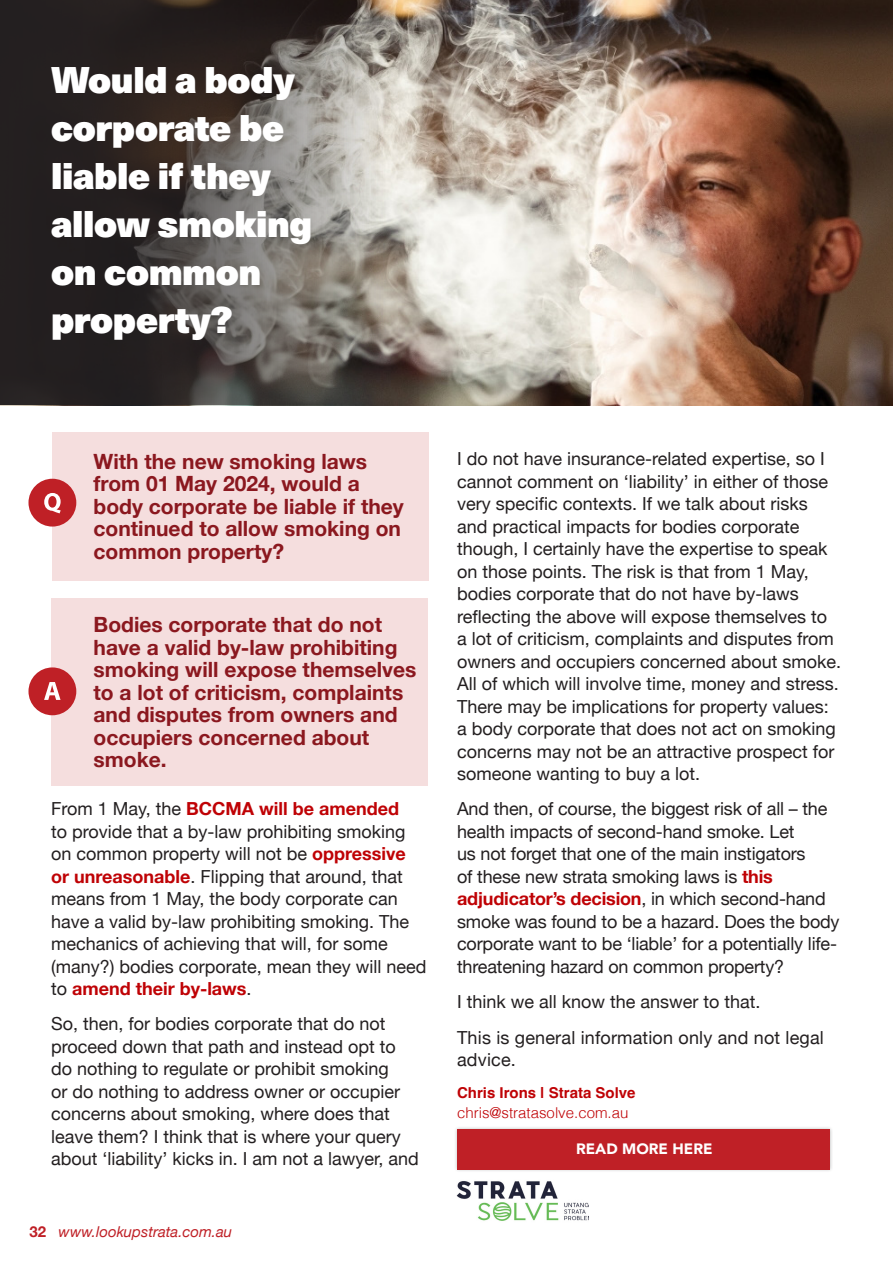
<style>
.page{position:relative;width:893px;height:1263px;background:#fff}
.page>*{position:absolute;margin:0;border:0;box-sizing:border-box;transform-origin:0 0}
.Frame_Headings{font:36.45px/48px "Neue Haas Unica W1 G X Black";letter-spacing:-.01em;color:#fff}
.Headinngs{font:700 21px/22.5px "Helvetica Neue";color:#8b181f}
.Body_Text{font:18px/22.5px "Helvetica Neue";color:#231f20}
.Body_Text-2{font:italic 15px "Helvetica Neue";color:#bf2026}
.new_email{font:300 15px "Helvetica";color:#bf0205}
.New_Signature{font:700 15px "Helvetica";color:#bf0205}
.t1{font:900 15px "Avenir";color:#fff}
.s1{font-weight:700;color:#bf0205}
.s2{font-weight:700;font-style:normal}
</style>
<div class="page">
<div style="left:51px;top:598px;width:377px;height:187px;background:#f5dede"></div>
<div style="left:28px;top:667px;width:48px;height:48px;background:#bf2026;border-radius:50%"></div>
<svg style="left:44px;top:682px;width:17px;height:18px"></svg>
<div style="left:52px;top:432px;width:376px;height:148px;background:#f5dede"></div>
<div style="left:28px;top:479px;width:48px;height:48px;background:#bf2026;border-radius:50%"></div>
<svg style="left:44px;top:493px;width:17px;height:20px"></svg>
<img style="left:418px;top:0;width:475px;height:405px">
<svg style="left:0;top:0;width:418px;height:405px;background:#554f4c"></svg>
<div style="left:454px;top:1126px;width:379px;height:47px;background:#231f20;opacity:.3"></div>
<div style="left:457px;top:1129px;width:372px;height:40px;background:#bf2026"></div>
<img style="left:456px;top:1181px;width:132px;height:40px">
<p class="Frame_Headings" style="left:51px;top:54px;width:263px">Would a body corporate be liable if they allow smoking on common property?</p>
<p class="Headinngs" style="left:94px;top:450px;width:312px">With the new smoking laws from 01 May 2024, would a body corporate be liable if they continued to allow smoking on common property?</p>
<p class="Headinngs" style="left:94px;top:614px;width:325px">Bodies corporate that do not have a valid by-law prohibiting smoking will expose themselves to a lot of criticism, complaints and disputes from owners and occupiers concerned about smoke.</p>
<p class="Body_Text" style="left:51px;top:798px;width:377px">From 1 May, the <span class="s1">BCCMA will be amended<br></span>to provide that a by-law prohibiting smoking on common property will not be <span class="s1">oppressive or unreasonable</span>. Flipping that around, that means from 1 May, the body corporate can have a valid by-law prohibiting smoking. The mechanics of achieving that will, for some (many?) bodies corporate, mean they will need to <span class="s1">amend their by-laws</span>.</p>
<p class="Body_Text" style="left:51px;top:1014px;width:369px">So, then, for bodies corporate that do not proceed down that path and instead opt to do nothing to regulate or prohibit smoking<br>or do nothing to address owner or occupier concerns about smoking, where does that leave them? I think that is where your query about ‘liability’ kicks in. I am not a lawyer, and</p>
<p class="Body_Text-2" style="left:29px;top:1221px;width:204px"><span class="s2">32</span> www.lookupstrata.com.au</p>
<p class="Body_Text" style="left:457px;top:449px;width:386px">I do not have insurance-related expertise, so I cannot comment on ‘liability’ in either of those very specific contexts. If we talk about risks and practical impacts for bodies corporate though, I certainly have the expertise to speak on those points. The risk is that from 1 May, bodies corporate that do not have by-laws reflecting the above will expose themselves to a lot of criticism, complaints and disputes from owners and occupiers concerned about smoke.<br>All of which will involve time, money and stress.<br>There may be implications for property values: a body corporate that does not act on smoking concerns may not be an attractive prospect for someone wanting to buy a lot.</p>
<p class="Body_Text" style="left:457px;top:799px;width:384px">And then, of course, the biggest risk of all – the health impacts of second-hand smoke. Let<br>us not forget that one of the main instigators<br>of these new strata smoking laws is <span class="s1">this adjudicator’s decision</span>, in which second-hand smoke was found to be a hazard. Does the body corporate want to be ‘liable’ for a potentially life&shy;threatening hazard on common property?</p>
<p class="Body_Text" style="left:457px;top:992px;width:305px">I think we all know the answer to that.</p>
<p class="Body_Text" style="left:457px;top:1027px;width:368px">This is general information only and not legal advice.</p>
<p class="New_Signature" style="left:457px;top:1084px;width:180px">Chris Irons | Strata Solve</p>
<p class="new_email" style="left:457px;top:1100px;width:173px">chris@stratasolve.com.au</p>
<p class="t1" style="left:576px;top:1136px;width:138px">READ MORE HERE</p>
</div>
